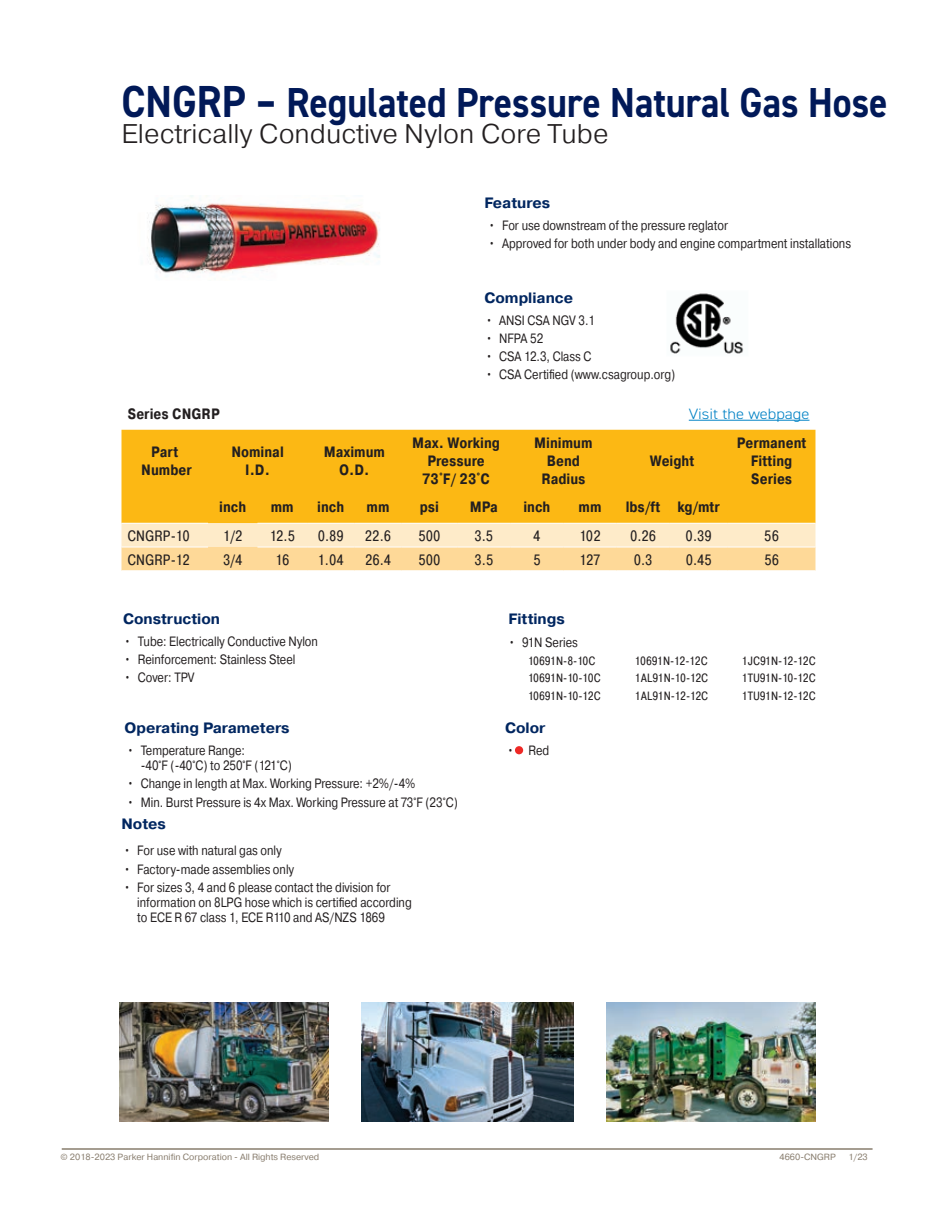
<style>
.page{position:relative;width:945px;height:1215px;background:#fff}
.page>*{position:absolute;margin:0;border:0;box-sizing:border-box;transform-origin:0 0}
._1-1HL_1_DINB_30_28{font:700 42px "DIN2014";color:#011958;scale:.9 1}
._1-2HL_SUB_Prag_LT_1{font:300 27px "Pragmatica";color:#231f20}
.table-header_prag_co{font:700 15px/18px "Pragmatica Cond";color:#231f20;text-align:center}
.table_-_prag_cond__1{font:15px "Pragmatica Cond";color:#231f20}
.product_subhead-Prag{font:700 15px "Pragmatica";color:#002660}
.Link-web_Din_10_12_B{font:300 15px "DIN2014";color:#0082c5;scale:1.1 1}
.t1{font:13.5px/15px "Pragmatica";color:#231f20;scale:.83 1}
.table_-_prag_cond__8{font:12px "Pragmatica Cond";color:#231f20}
.table_-_prag_cond__8-2{font:12px "Pragmatica Cond";letter-spacing:-.025em;color:#231f20}
.Back_page_-_parker_g{font:9px "Pragmatica";color:#887d6e}
.s1{font-size:45px}
</style>
<div class="page">
<img style="left:607px;top:1002px;width:209px;height:119px">
<img style="left:119px;top:1002px;width:209px;height:119px">
<img style="left:362px;top:1002px;width:211px;height:119px">
<hr style="left:62px;top:1148px;width:811px;height:2px;background:#887d6e">
<img style="left:670px;top:293px;width:74px;height:61px">
<svg style="left:122px;top:419px;width:693px;height:11px"></svg>
<div style="left:122px;top:430px;width:693px;height:93px;background:#fcb814"></div>
<svg style="left:122px;top:523px;width:693px;height:47px;background:#fee2b1"></svg>
<hr style="left:122px;top:547px;width:86px;height:1px;background:#fff">
<hr style="left:257px;top:547px;width:50px;height:1px;background:#fff">
<hr style="left:307px;top:547px;width:47px;height:1px;background:#fff">
<hr style="left:354px;top:547px;width:48px;height:1px;background:#fff">
<hr style="left:402px;top:547px;width:55px;height:1px;background:#fff">
<hr style="left:457px;top:547px;width:53px;height:1px;background:#fff">
<hr style="left:510px;top:547px;width:53px;height:1px;background:#fff">
<hr style="left:563px;top:547px;width:54px;height:1px;background:#fff">
<hr style="left:617px;top:547px;width:53px;height:1px;background:#fff">
<hr style="left:670px;top:547px;width:58px;height:1px;background:#fff">
<hr style="left:728px;top:547px;width:87px;height:1px;background:#fff">
<hr style="left:122px;top:523px;width:86px;height:1px;background:#fff">
<hr style="left:257px;top:523px;width:50px;height:1px;background:#fff">
<hr style="left:307px;top:523px;width:47px;height:1px;background:#fff">
<hr style="left:354px;top:523px;width:48px;height:1px;background:#fff">
<hr style="left:402px;top:523px;width:55px;height:1px;background:#fff">
<hr style="left:457px;top:523px;width:53px;height:1px;background:#fff">
<hr style="left:510px;top:523px;width:53px;height:1px;background:#fff">
<hr style="left:563px;top:523px;width:54px;height:1px;background:#fff">
<hr style="left:617px;top:523px;width:53px;height:1px;background:#fff">
<hr style="left:670px;top:523px;width:58px;height:1px;background:#fff">
<hr style="left:728px;top:523px;width:87px;height:1px;background:#fff">
<hr style="left:689px;top:420px;width:120px;height:1px;background:#0082c5">
<img style="left:147px;top:196px;width:233px;height:78px">
<div style="left:515px;top:746px;width:8px;height:8px;background:#ee2926;border-radius:50%"></div>
<p class="_1-1HL_1_DINB_30_28" style="left:122px;top:74px;width:853px"><span class="s1">CNGRP –</span> Regulated Pressure Natural Gas Hose</p>
<p class="_1-2HL_SUB_Prag_LT_1" style="left:122px;top:117px;width:489px">Electrically Conductive Nylon Core Tube</p>
<p class="product_subhead-Prag" style="left:484px;top:193px;width:67px">Features</p>
<p class="t1" style="left:489px;top:218px;width:290px">• For use downstream of the pressure reglator</p>
<p class="t1" style="left:489px;top:236px;width:438px">• Approved for both under body and engine compartment installations</p>
<p class="product_subhead-Prag" style="left:484px;top:288px;width:90px">Compliance</p>
<p class="t1" style="left:486px;top:313px;width:133px">• ANSI CSA NGV 3.1</p>
<p class="t1" style="left:486px;top:331px;width:71px">• NFPA 52</p>
<p class="t1" style="left:486px;top:349px;width:129px">• CSA 12.3, Class C</p>
<p class="t1" style="left:486px;top:368px;width:230px">• CSA Certified (www.csagroup.org)</p>
<p class="table-header_prag_co" style="left:128px;top:406px;width:94px">Series CNGRP</p>
<p class="Link-web_Din_10_12_B" style="left:689px;top:404px;width:111px">Visit the webpage</p>
<p class="table-header_prag_co" style="left:141px;top:443px;width:52px">Part<br>Number</p>
<p class="table-header_prag_co" style="left:231px;top:443px;width:54px">Nominal<br>I.D.</p>
<p class="table-header_prag_co" style="left:324px;top:443px;width:63px">Maximum<br>O.D.</p>
<p class="table-header_prag_co" style="left:412px;top:434px;width:89px">Max. Working</p>
<p class="table-header_prag_co" style="left:427px;top:452px;width:59px">Pressure</p>
<p class="table-header_prag_co" style="left:422px;top:470px;width:69px">73˚F/ 23˚C</p>
<p class="table-header_prag_co" style="left:534px;top:434px;width:60px">Minimum<br>Bend<br>Radius</p>
<p class="table-header_prag_co" style="left:737px;top:434px;width:71px">Permanent<br>Fitting<br>Series</p>
<p class="table-header_prag_co" style="left:650px;top:452px;width:46px">Weight</p>
<p class="table-header_prag_co" style="left:219px;top:499px;width:29px">inch</p>
<p class="table-header_prag_co" style="left:271px;top:499px;width:24px">mm</p>
<p class="table-header_prag_co" style="left:317px;top:499px;width:29px">inch</p>
<p class="table-header_prag_co" style="left:367px;top:499px;width:24px">mm</p>
<p class="table-header_prag_co" style="left:420px;top:499px;width:21px">psi</p>
<p class="table-header_prag_co" style="left:470px;top:499px;width:30px">MPa</p>
<p class="table-header_prag_co" style="left:523px;top:499px;width:29px">inch</p>
<p class="table-header_prag_co" style="left:579px;top:499px;width:24px">mm</p>
<p class="table-header_prag_co" style="left:626px;top:499px;width:36px">lbs/ft</p>
<p class="table-header_prag_co" style="left:678px;top:499px;width:44px">kg/mtr</p>
<p class="table_-_prag_cond__1" style="left:128px;top:527px;width:64px">CNGRP-10</p>
<p class="table_-_prag_cond__1" style="left:223px;top:527px;width:21px">1/2</p>
<p class="table_-_prag_cond__1" style="left:270px;top:527px;width:27px">12.5</p>
<p class="table_-_prag_cond__1" style="left:318px;top:527px;width:28px">0.89</p>
<p class="table_-_prag_cond__1" style="left:365px;top:527px;width:28px">22.6</p>
<p class="table_-_prag_cond__1" style="left:419px;top:527px;width:24px">500</p>
<p class="table_-_prag_cond__1" style="left:474px;top:527px;width:20px">3.5</p>
<p class="table_-_prag_cond__1" style="left:533px;top:527px;width:9px">4</p>
<p class="table_-_prag_cond__1" style="left:579px;top:527px;width:23px">102</p>
<p class="table_-_prag_cond__1" style="left:630px;top:527px;width:28px">0.26</p>
<p class="table_-_prag_cond__1" style="left:686px;top:527px;width:28px">0.39</p>
<p class="table_-_prag_cond__1" style="left:764px;top:527px;width:16px">56</p>
<p class="table_-_prag_cond__1" style="left:128px;top:550px;width:64px">CNGRP-12</p>
<p class="table_-_prag_cond__1" style="left:223px;top:550px;width:21px">3/4</p>
<p class="table_-_prag_cond__1" style="left:275px;top:550px;width:15px">16</p>
<p class="table_-_prag_cond__1" style="left:318px;top:550px;width:27px">1.04</p>
<p class="table_-_prag_cond__1" style="left:365px;top:550px;width:28px">26.4</p>
<p class="table_-_prag_cond__1" style="left:419px;top:550px;width:24px">500</p>
<p class="table_-_prag_cond__1" style="left:475px;top:550px;width:20px">3.5</p>
<p class="table_-_prag_cond__1" style="left:533px;top:550px;width:9px">5</p>
<p class="table_-_prag_cond__1" style="left:580px;top:550px;width:22px">127</p>
<p class="table_-_prag_cond__1" style="left:634px;top:550px;width:20px">0.3</p>
<p class="table_-_prag_cond__1" style="left:686px;top:550px;width:28px">0.45</p>
<p class="table_-_prag_cond__1" style="left:764px;top:550px;width:16px">56</p>
<p class="product_subhead-Prag" style="left:123px;top:609px;width:99px">Construction</p>
<p class="t1" style="left:124px;top:634px;width:235px">• Tube: Electrically Conductive Nylon</p>
<p class="t1" style="left:124px;top:652px;width:208px">• Reinforcement: Stainless Steel</p>
<p class="t1" style="left:124px;top:670px;width:86px">• Cover: TPV</p>
<p class="product_subhead-Prag" style="left:124px;top:718px;width:167px">Operating Parameters</p>
<p class="t1" style="left:141px;top:743px;width:184px;text-indent:-14px">• Temperature Range:<br>-40°F (-40°C) to 250°F (121°C)</p>
<p class="t1" style="left:127px;top:777px;width:349px">• Change in length at Max. Working Pressure: +2%/-4%</p>
<p class="t1" style="left:127px;top:795px;width:400px">• Min. Burst Pressure is 4x Max. Working Pressure at 73°F (23°C)</p>
<p class="product_subhead-Prag" style="left:122px;top:814px;width:46px">Notes</p>
<p class="t1" style="left:124px;top:844px;width:192px">• For use with natural gas only</p>
<p class="t1" style="left:124px;top:862px;width:207px">• Factory-made assemblies only</p>
<p class="t1" style="left:137px;top:880px;width:332px;text-indent:-14px">• For sizes 3, 4 and 6 please contact the division for information on 8LPG hose which is certified according to ECE R 67 class 1, ECE R110 and AS/NZS 1869</p>
<p class="product_subhead-Prag" style="left:508px;top:609px;width:58px">Fittings</p>
<p class="t1" style="left:508px;top:635px;width:85px">• 91N Series</p>
<p class="table_-_prag_cond__8" style="left:528px;top:653px;width:69px">10691N-8-10C</p>
<p class="table_-_prag_cond__8-2" style="left:635px;top:653px;width:74px">10691N-12-12C</p>
<p class="table_-_prag_cond__8" style="left:742px;top:653px;width:75px">1JC91N-12-12C</p>
<p class="table_-_prag_cond__8-2" style="left:528px;top:671px;width:74px">10691N-10-10C</p>
<p class="table_-_prag_cond__8" style="left:635px;top:671px;width:75px">1AL91N-10-12C</p>
<p class="table_-_prag_cond__8" style="left:742px;top:671px;width:75px">1TU91N-10-12C</p>
<p class="table_-_prag_cond__8-2" style="left:528px;top:688px;width:74px">10691N-10-12C</p>
<p class="table_-_prag_cond__8" style="left:635px;top:688px;width:75px">1AL91N-12-12C</p>
<p class="table_-_prag_cond__8" style="left:742px;top:688px;width:75px">1TU91N-12-12C</p>
<p class="product_subhead-Prag" style="left:505px;top:718px;width:42px">Color</p>
<p class="t1" style="left:507px;top:743px;width:52px">• Red</p>
<p class="Back_page_-_parker_g" style="left:61px;top:1152px;width:260px">© 2018-2023 Parker Hannifin Corporation - All Rights Reserved</p>
<p class="Back_page_-_parker_g" style="left:779px;top:1152px;width:58px">4660-CNGRP</p>
<p class="Back_page_-_parker_g" style="left:848px;top:1152px;width:21px">1/23</p>
</div>
